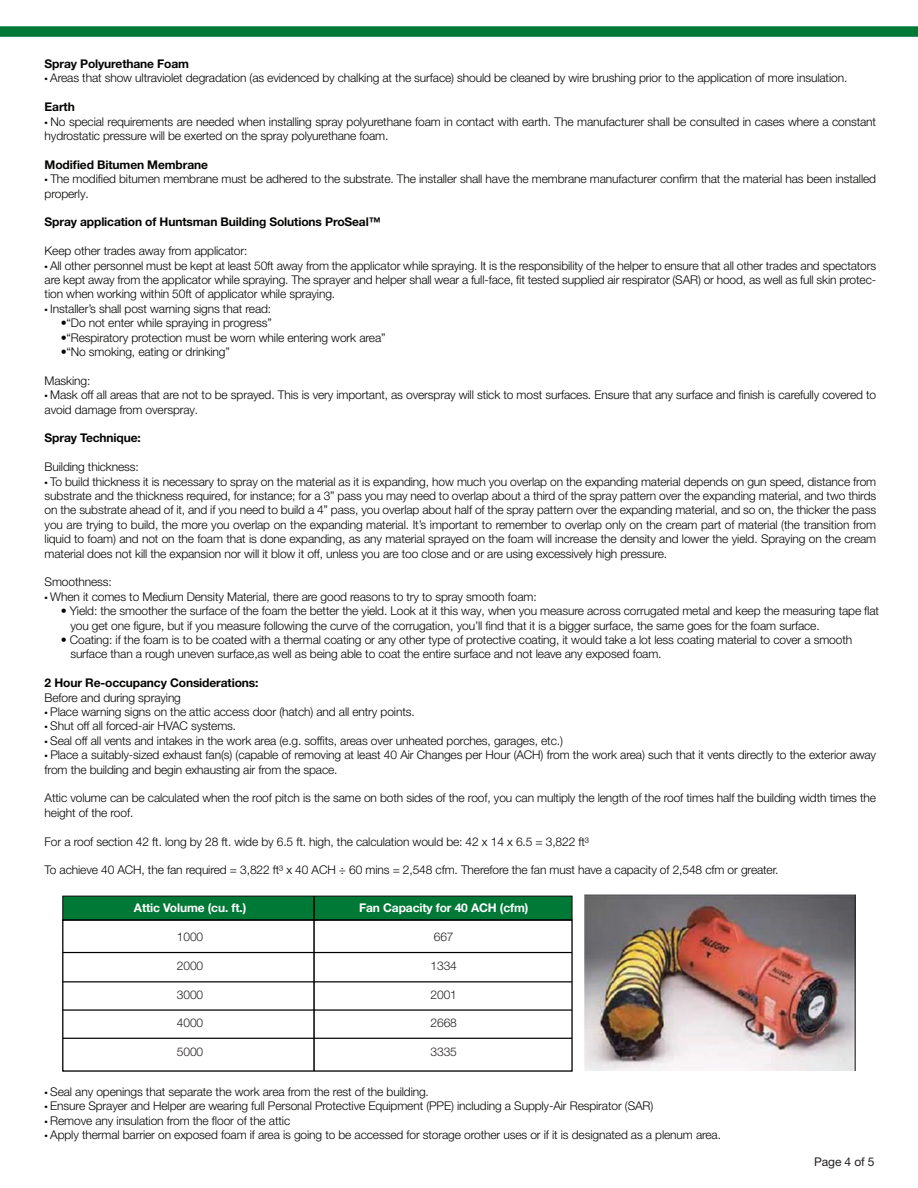
<style>
.page{position:relative;width:918px;height:1188px;background:#fff}
.page>*{position:absolute;margin:0;border:0;box-sizing:border-box;transform-origin:0 0}
.t1{font:300 12px/14.4px "Helvetica Neue LT Pro";letter-spacing:-.01em;color:#050504}
.t2{font:700 12px "Helvetica Neue LT Pro";letter-spacing:-.01em;color:#050504}
.t3{font:700 12px "Helvetica Neue LT Pro";letter-spacing:-.01em;color:#fff}
.t4{font:300 12px "Helvetica Neue LT Pro";letter-spacing:-.01em;color:#231f20}
.t5{font:12px "Helvetica Neue LT Pro";letter-spacing:-.01em;color:#231f20}
.s1{font-family:"Myriad Pro";font-weight:400}
</style>
<div class="page">
<svg style="left:0;top:26px;width:918px;height:11px;background:#0b7e3e"></svg>
<div style="left:62px;top:896px;width:511px;height:25px;background:#007836;border:1px solid #050504"></div>
<div style="left:62px;top:919px;width:511px;height:153px;border:1px solid #000001"></div>
<hr style="left:63px;top:952px;width:509px;height:1px;background:#000001">
<hr style="left:63px;top:981px;width:509px;height:1px;background:#000001">
<hr style="left:63px;top:1009px;width:509px;height:2px;background:#000001">
<hr style="left:63px;top:1038px;width:509px;height:1px;background:#000001">
<hr style="left:313px;top:896px;width:2px;height:175px;background:#000001">
<img style="left:584px;top:895px;width:271px;height:175px">
<p class="t2" style="left:45px;top:56px;width:146px">Spray Polyurethane Foam</p>
<p class="t1" style="left:45px;top:71px;width:804px"><span class="s1">•</span> Areas that show ultraviolet degradation (as evidenced by chalking at the surface) should be cleaned by wire brushing prior to the application of more insulation.</p>
<p class="t2" style="left:45px;top:99px;width:32px">Earth</p>
<p class="t1" style="left:45px;top:114px;width:833px"><span class="s1">•</span> No special requirements are needed when installing spray polyurethane foam in contact with earth. The manufacturer shall be consulted in cases where a constant hydrostatic pressure will be exerted on the spray polyurethane foam.</p>
<p class="t2" style="left:45px;top:157px;width:165px">Modified Bitumen Membrane</p>
<p class="t1" style="left:45px;top:172px;width:833px"><span class="s1">•</span> The modified bitumen membrane must be adhered to the substrate. The installer shall have the membrane manufacturer confirm that the material has been installed properly.</p>
<p class="t2" style="left:45px;top:215px;width:338px">Spray application of Huntsman Building Solutions ProSeal™</p>
<p class="t1" style="left:45px;top:244px;width:204px">Keep other trades away from applicator:</p>
<p class="t1" style="left:45px;top:258px;width:833px;text-align:justify"><span class="s1">•</span> All other personnel must be kept at least 50ft away from the applicator while spraying. It is the responsibility of the helper to ensure that all other trades and spectators are kept away from the applicator while spraying. The sprayer and helper shall wear a full-face, fit tested supplied air respirator (SAR) or hood, as well as full skin protec&shy;tion when working within 50ft of applicator while spraying.</p>
<p class="t1" style="left:45px;top:301px;width:228px"><span class="s1">•</span> Installer’s shall post warning signs that read:</p>
<p class="t1" style="left:61px;top:316px;width:213px">•“Do not enter while spraying in progress”</p>
<p class="t1" style="left:61px;top:330px;width:326px">•“Respiratory protection must be worn while entering work area”</p>
<p class="t1" style="left:61px;top:344px;width:171px">•“No smoking, eating or drinking”</p>
<p class="t1" style="left:45px;top:373px;width:47px">Masking:</p>
<p class="t1" style="left:45px;top:388px;width:833px"><span class="s1">•</span> Mask off all areas that are not to be sprayed. This is very important, as overspray will stick to most surfaces. Ensure that any surface and finish is carefully covered to avoid damage from overspray.</p>
<p class="t2" style="left:45px;top:431px;width:98px">Spray Technique:</p>
<p class="t1" style="left:45px;top:460px;width:96px">Building thickness:</p>
<p class="t1" style="left:45px;top:474px;width:833px;text-align:justify"><span class="s1">•</span> To build thickness it is necessary to spray on the material as it is expanding, how much you overlap on the expanding material depends on gun speed, distance from substrate and the thickness required, for instance; for a 3” pass you may need to overlap about a third of the spray pattern over the expanding material, and two thirds on the substrate ahead of it, and if you need to build a 4” pass, you overlap about half of the spray pattern over the expanding material, and so on, the thicker the pass you are trying to build, the more you overlap on the expanding material. It’s important to remember to overlap only on the cream part of material (the transition from liquid to foam) and not on the foam that is done expanding, as any material sprayed on the foam will increase the density and lower the yield. Spraying on the cream material does not kill the expansion nor will it blow it off, unless you are too close and or are using excessively high pressure.</p>
<p class="t1" style="left:45px;top:575px;width:69px">Smoothness:</p>
<p class="t1" style="left:45px;top:589px;width:494px"><span class="s1">•</span> When it comes to Medium Density Material, there are good reasons to try to spray smooth foam:</p>
<p class="t1" style="left:70px;top:604px;width:810px;text-indent:-10px">• Yield: the smoother the surface of the foam the better the yield. Look at it this way, when you measure across corrugated metal and keep the measuring tape flat you get one figure, but if you measure following the curve of the corrugation, you’ll find that it is a bigger surface, the same goes for the foam surface.</p>
<p class="t1" style="left:70px;top:632px;width:783px;text-indent:-10px">• Coating: if the foam is to be coated with a thermal coating or any other type of protective coating, it would take a lot less coating material to cover a smooth surface than a rough uneven surface,as well as being able to coat the entire surface and not leave any exposed foam.</p>
<p class="t2" style="left:45px;top:675px;width:215px">2 Hour Re-occupancy Considerations:</p>
<p class="t1" style="left:45px;top:690px;width:138px">Before and during spraying</p>
<p class="t1" style="left:45px;top:704px;width:372px"><span class="s1">•</span> Place warning signs on the attic access door (hatch) and all entry points.</p>
<p class="t1" style="left:45px;top:719px;width:193px"><span class="s1">•</span> Shut off all forced-air HVAC systems.</p>
<p class="t1" style="left:45px;top:733px;width:520px"><span class="s1">•</span> Seal off all vents and intakes in the work area (e.g. soffits, areas over unheated porches, garages, etc.)</p>
<p class="t1" style="left:45px;top:748px;width:833px"><span class="s1">•</span> Place a suitably-sized exhaust fan(s) (capable of removing at least 40 Air Changes per Hour (ACH) from the work area) such that it vents directly to the exterior away from the building and begin exhausting air from the space.</p>
<p class="t1" style="left:45px;top:791px;width:833px">Attic volume can be calculated when the roof pitch is the same on both sides of the roof, you can multiply the length of the roof times half the building width times the height of the roof.</p>
<p class="t1" style="left:45px;top:834px;width:546px">For a roof section 42 ft. long by 28 ft. wide by 6.5 ft. high, the calculation would be: 42 x 14 x 6.5 = 3,822 ft³</p>
<p class="t1" style="left:45px;top:863px;width:736px">To achieve 40 ACH, the fan required = 3,822 ft³ x 40 ACH ÷ 60 mins = 2,548 cfm. Therefore the fan must have a capacity of 2,548 cfm or greater.</p>
<p class="t3" style="left:134px;top:900px;width:114px">Attic Volume (cu. ft.)</p>
<p class="t4" style="left:177px;top:929px;width:28px">1000</p>
<p class="t4" style="left:177px;top:958px;width:28px">2000</p>
<p class="t4" style="left:177px;top:987px;width:28px">3000</p>
<p class="t4" style="left:177px;top:1016px;width:28px">4000</p>
<p class="t4" style="left:177px;top:1045px;width:28px">5000</p>
<p class="t3" style="left:359px;top:900px;width:171px">Fan Capacity for 40 ACH (cfm)</p>
<p class="t4" style="left:434px;top:929px;width:21px">667</p>
<p class="t4" style="left:431px;top:958px;width:28px">1334</p>
<p class="t4" style="left:431px;top:987px;width:28px">2001</p>
<p class="t4" style="left:431px;top:1016px;width:28px">2668</p>
<p class="t4" style="left:431px;top:1045px;width:28px">3335</p>
<p class="t1" style="left:45px;top:1084px;width:386px"><span class="s1">•</span> Seal any openings that separate the work area from the rest of the building.</p>
<p class="t1" style="left:45px;top:1098px;width:610px"><span class="s1">•</span> Ensure Sprayer and Helper are wearing full Personal Protective Equipment (PPE) including a Supply-Air Respirator (SAR)</p>
<p class="t1" style="left:45px;top:1113px;width:247px"><span class="s1">•</span> Remove any insulation from the floor of the attic</p>
<p class="t1" style="left:45px;top:1127px;width:678px"><span class="s1">•</span> Apply thermal barrier on exposed foam if area is going to be accessed for storage orother uses or if it is designated as a plenum area.</p>
<p class="t5" style="left:814px;top:1154px;width:62px">Page 4 of 5</p>
</div>
